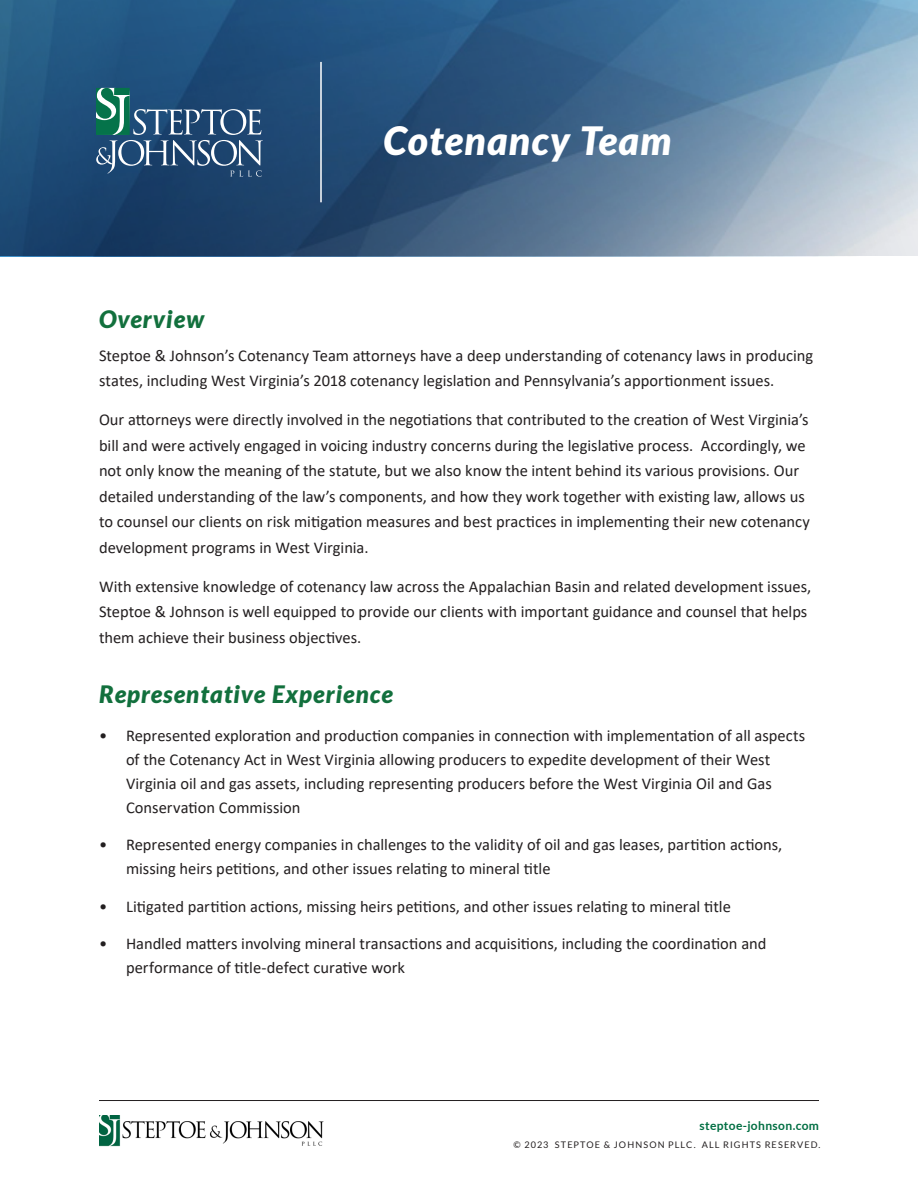
<style>
.page{position:relative;width:918px;height:1188px;background:#fff}
.page>*{position:absolute;margin:0;border:0;box-sizing:border-box;transform-origin:0 0}
.Headline_White{font:italic 900 39px "Lato";letter-spacing:.03em;color:#fff}
.Overline{font:italic 900 24px "Lato";letter-spacing:.04em;color:#12703d}
.Bulleted_List{font:16.5px/25.5px "Calibri";color:#231f20}
.t1{font:700 12px "Lato";letter-spacing:.03em;color:#006e42}
.t2{font:9.15px "Lato";letter-spacing:.125em;color:#231f20}
</style>
<div class="page">
<svg style="left:0;top:0;width:918px;height:256px;background:#476d91"></svg>
<hr style="left:320px;top:62px;width:2px;height:140px;background:#fff">
<svg style="left:96px;top:88px;width:167px;height:89px;background:#3e6684"></svg>
<hr style="left:99px;top:1100px;width:720px;height:1px;background:#231f20">
<img style="left:99px;top:1116px;width:225px;height:31px">
<p class="Headline_White" style="left:384px;top:118px;width:290px">Cotenancy Team</p>
<p class="Overline" style="left:99px;top:305px;width:107px">Overview</p>
<p class="Bulleted_List" style="left:99px;top:342px;width:716px">Steptoe &amp; Johnson’s Cotenancy Team attorneys have a deep understanding of cotenancy laws in producing states, including West Virginia’s 2018 cotenancy legislation and Pennsylvania’s apportionment issues.</p>
<p class="Bulleted_List" style="left:99px;top:406px;width:712px">Our attorneys were directly involved in the negotiations that contributed to the creation of West Virginia’s bill and were actively engaged in voicing industry concerns during the legislative process. Accordingly, we not only know the meaning of the statute, but we also know the intent behind its various provisions. Our detailed understanding of the law’s components, and how they work together with existing law, allows us to counsel our clients on risk mitigation measures and best practices in implementing their new cotenancy development programs in West Virginia.</p>
<p class="Bulleted_List" style="left:99px;top:573px;width:714px">With extensive knowledge of cotenancy law across the Appalachian Basin and related development issues,<br>Steptoe &amp; Johnson is well equipped to provide our clients with important guidance and counsel that helps them achieve their business objectives.</p>
<p class="Overline" style="left:99px;top:680px;width:295px">Representative Experience</p>
<p class="Bulleted_List" style="left:126px;top:723px;width:681px;line-height:24px;text-indent:-27px">• Represented exploration and production companies in connection with implementation of all aspects of the Cotenancy Act in West Virginia allowing producers to expedite development of their West Virginia oil and gas assets, including representing producers before the West Virginia Oil and Gas Conservation Commission</p>
<p class="Bulleted_List" style="left:126px;top:832px;width:658px;line-height:24px;text-indent:-27px">• Represented energy companies in challenges to the validity of oil and gas leases, partition actions, missing heirs petitions, and other issues relating to mineral title</p>
<p class="Bulleted_List" style="left:99px;top:893px;width:633px">• Litigated partition actions, missing heirs petitions, and other issues relating to mineral title</p>
<p class="Bulleted_List" style="left:126px;top:931px;width:642px;line-height:24px;text-indent:-27px">• Handled matters involving mineral transactions and acquisitions, including the coordination and performance of title-defect curative work</p>
<p class="t1" style="left:700px;top:1119px;width:121px">steptoe-johnson.com</p>
<p class="t2" style="left:514px;top:1139px;width:308px">© 2023 STEPTOE &amp; JOHNSON PLLC. ALL RIGHTS RESERVED.</p>
</div>
